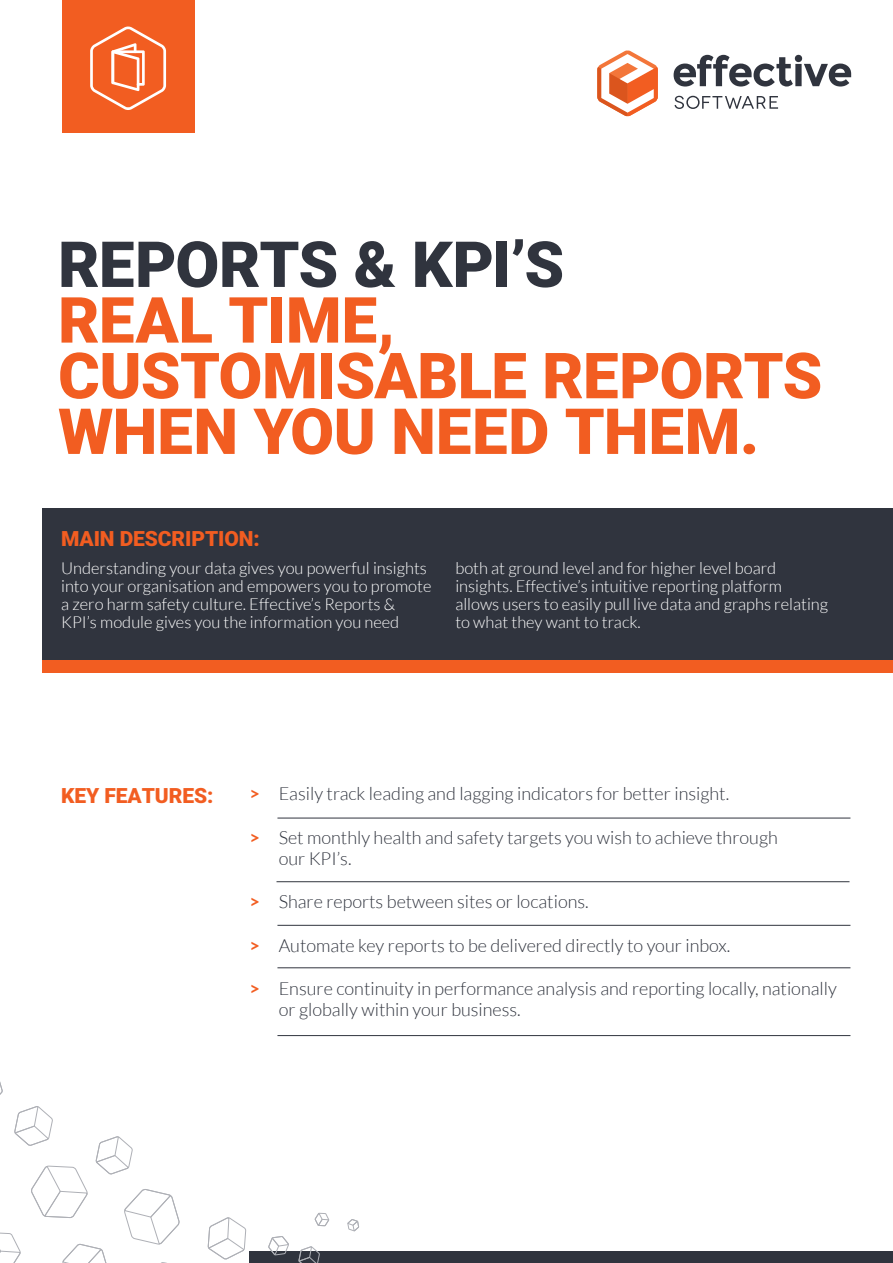
<style>
.page{position:relative;width:893px;height:1263px;background:#fff}
.page>*{position:absolute;margin:0;border:0;box-sizing:border-box;transform-origin:0 0}
.t1{font:900 63.6px/55.7px "Roboto";letter-spacing:-.01em;color:#f25d21}
.t2{font:900 63.6px "Roboto";letter-spacing:-.015em;color:#30343e}
.t3{font:900 21px "Roboto";letter-spacing:-.005em;color:#f25d21}
.t4{font:300 18px/21px "Lato";color:#30343e}
.t5{font:300 16.5px/18px "Lato";color:#fff}
.s1{font-weight:700;color:#f25d21}
</style>
<div class="page">
<div style="left:62px;top:0;width:133px;height:133px;background:#f25d21"></div>
<div style="left:43px;top:508px;width:850px;height:158px;background:#30343e"></div>
<div style="left:43px;top:660px;width:850px;height:13px;background:#f25d21"></div>
<hr style="left:277px;top:818px;width:573px;height:1px;background:#30343e">
<hr style="left:276px;top:881px;width:573px;height:1px;background:#30343e">
<hr style="left:277px;top:925px;width:573px;height:1px;background:#30343e">
<hr style="left:277px;top:967px;width:573px;height:1px;background:#30343e">
<hr style="left:277px;top:1035px;width:573px;height:1px;background:#30343e">
<svg style="left:90px;top:26px;width:76px;height:84px"></svg>
<div style="left:249px;top:1251px;width:644px;height:12px;background:#30343e"></div>
<svg style="left:124px;top:1189px;width:55px;height:55px"></svg>
<svg style="left:31px;top:1166px;width:57px;height:52px"></svg>
<svg style="left:0;top:1081px;width:3px;height:14px"></svg>
<svg style="left:347px;top:1219px;width:12px;height:12px"></svg>
<svg style="left:268px;top:1236px;width:21px;height:19px"></svg>
<svg style="left:315px;top:1213px;width:14px;height:13px"></svg>
<svg style="left:15px;top:1106px;width:38px;height:40px"></svg>
<svg style="left:62px;top:1244px;width:45px;height:19px"></svg>
<svg style="left:0;top:1232px;width:21px;height:31px"></svg>
<svg style="left:208px;top:1217px;width:38px;height:42px"></svg>
<svg style="left:299px;top:1246px;width:21px;height:17px"></svg>
<svg style="left:96px;top:1136px;width:36px;height:38px"></svg>
<svg style="left:674px;top:96px;width:104px;height:13px"></svg>
<svg style="left:674px;top:55px;width:177px;height:32px"></svg>
<svg style="left:597px;top:50px;width:61px;height:66px"></svg>
<h1 class="t2" style="left:58px;top:220px;width:508px">REPORTS &amp; KPI’S</h1>
<h1 class="t1" style="left:58px;top:290px;width:766px">REAL TIME,<br>CUSTOMISABLE REPORTS<br>WHEN YOU NEED THEM.</h1>
<p class="t3" style="left:61px;top:524px;width:200px">MAIN DESCRIPTION:</p>
<p class="t5" style="left:61px;top:559px;width:372px">Understanding your data gives you powerful insights into your organisation and empowers you to promote a zero harm safety culture. Effective’s Reports &amp; KPI’s module gives you the information you need</p>
<p class="t5" style="left:455px;top:559px;width:374px">both at ground level and for higher level board insights. Effective’s intuitive reporting platform allows users to easily pull live data and graphs relating to what they want to track.</p>
<p class="t3" style="left:61px;top:780px;width:154px">KEY FEATURES:</p>
<p class="t4" style="left:249px;top:783px;width:481px"><span class="s1">&gt;</span> Easily track leading and lagging indicators for better insight.</p>
<p class="t4" style="left:279px;top:827px;width:501px;text-indent:-29px"><span class="s1">&gt;</span> Set monthly health and safety targets you wish to achieve through our KPI’s.</p>
<p class="t4" style="left:249px;top:891px;width:341px"><span class="s1">&gt;</span> Share reports between sites or locations.</p>
<p class="t4" style="left:249px;top:935px;width:482px"><span class="s1">&gt;</span> Automate key reports to be delivered directly to your inbox.</p>
<p class="t4" style="left:279px;top:978px;width:560px;text-indent:-29px"><span class="s1">&gt;</span> Ensure continuity in performance analysis and reporting locally, nationally or globally within your business.</p>
</div>
